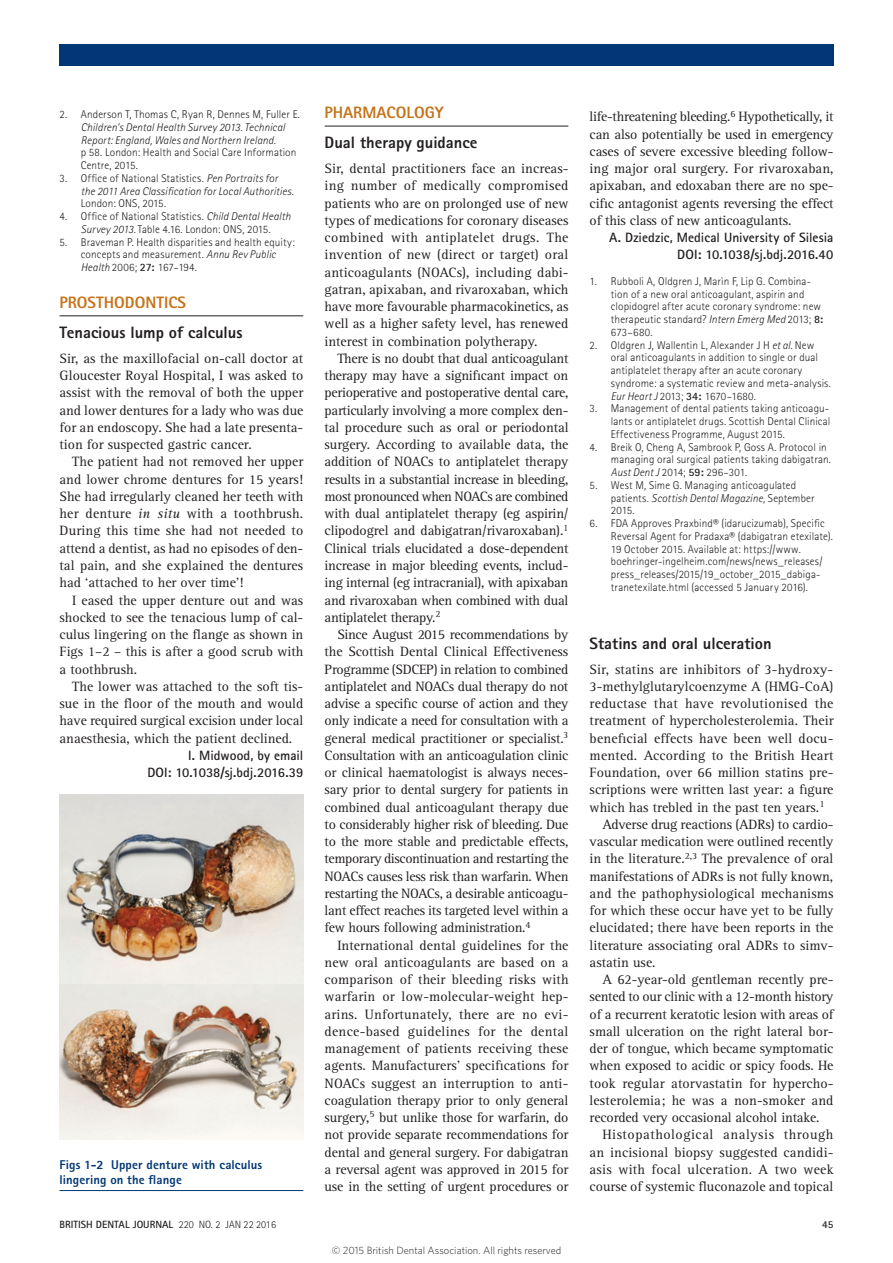
<style>
.page{position:relative;width:893px;height:1263px;background:#fff}
.page>*{position:absolute;margin:0;border:0;box-sizing:border-box;transform-origin:0 0}
.letters___crosshead{font:800 16.5px "Rotis Sans Serif Std";color:#231f20}
.letters___heading{font:800 16.5px "Rotis Sans Serif Std";color:#c57319}
.body_9_3pt{font:13.95px/17.2px "Rotis Serif Std";letter-spacing:-.005em;color:#231f20;text-align:justify}
.body_fullout_9_3pt{font:13.95px/17.2px "Rotis Serif Std";color:#231f20;text-align:justify}
.letters___authors{font:700 13.5px "Rotis Sans Serif Std";color:#231f20}
.table_fig_caption{font:800 12.75px/15px "Rotis Sans Serif Std";letter-spacing:.01em;color:#013775}
.references{font:300 11.25px/12.8px "Rotis Sans Serif Std";letter-spacing:.01em;color:#231f20}
.references-2{font:italic 300 11.25px/12.8px "Rotis Sans Serif Std";letter-spacing:.01em;color:#231f20}
.t1{font:300 10.5px "Whitney";color:#231f20}
.page_footer{font:700 10.5px "Rotis Sans Serif Std";color:#231f20}
.s1{font-style:italic}
.s2{font-style:normal}
.s3{font-weight:700}
.s4{font-weight:300}
</style>
<div class="page">
<div style="left:59px;top:45px;width:774px;height:21px;background:#013775"></div>
<hr style="left:60px;top:315px;width:243px;height:1px;background:#231f20">
<hr style="left:325px;top:126px;width:243px;height:1px;background:#231f20">
<img style="left:60px;top:794px;width:243px;height:345px">
<hr style="left:60px;top:1190px;width:243px;height:1px;background:#013775">
<p class="references" style="left:81px;top:108px;width:221px;text-indent:-21px">2. Anderson T, Thomas C, Ryan R, Dennes M, Fuller E.<br><span class="s1">Children’s Dental Health Survey 2013. Technical Report: England, Wales and Northern Ireland.<br></span>p 58. London: Health and Social Care Information Centre, 2015.</p>
<p class="references-2" style="left:81px;top:172px;width:215px;text-indent:-21px"><span class="s2">3. Office of National Statistics.</span> Pen Portraits for the 2011 Area Classification for Local Authorities.<br><span class="s2">London: ONS, 2015.</span></p>
<p class="references" style="left:60px;top:210px;width:233px;text-align:center">4. Office of National Statistics. <span class="s1">Child Dental Health<br>Survey 2013.</span> Table 4.16. London: ONS, 2015.</p>
<p class="references" style="left:81px;top:235px;width:215px;text-indent:-21px">5. Braveman P. Health disparities and health equity: concepts and measurement. <span class="s1">Annu Rev Public<br>Health</span> 2006; <span class="s3">27:</span> 167–194.</p>
<p class="letters___heading" style="left:60px;top:292px;width:128px">PROSTHODONTICS</p>
<p class="letters___crosshead" style="left:60px;top:322px;width:184px">Tenacious lump of calculus</p>
<p class="body_fullout_9_3pt" style="left:60px;top:350px;width:245px">Sir, as the maxillofacial on-call doctor at Gloucester Royal Hospital, I was asked to assist with the removal of both the upper and lower dentures for a lady who was due for an endoscopy. She had a late presenta&shy;tion for suspected gastric cancer.</p>
<p class="body_9_3pt" style="left:60px;top:454px;width:245px;text-indent:13px">The patient had not removed her upper and lower chrome dentures for 15 years!<br>She had irregularly cleaned her teeth with her denture <span class="s1">in situ</span> with a toothbrush.<br>During this time she had not needed to attend a dentist, as had no episodes of den&shy;tal pain, and she explained the dentures had ‘attached to her over time’!</p>
<p class="body_9_3pt" style="left:60px;top:592px;width:245px;text-indent:13px">I eased the upper denture out and was shocked to see the tenacious lump of cal&shy;culus lingering on the flange as shown in Figs 1–2 – this is after a good scrub with a toothbrush.</p>
<p class="body_9_3pt" style="left:60px;top:678px;width:245px;text-indent:13px">The lower was attached to the soft tis&shy;sue in the floor of the mouth and would have required surgical excision under local anaesthesia, which the patient declined.</p>
<p class="letters___authors" style="left:188px;top:747px;width:117px">I. Midwood, by email</p>
<p class="letters___authors" style="left:147px;top:764px;width:157px">DOI: 10.1038/sj.bdj.2016.39</p>
<p class="table_fig_caption" style="left:60px;top:1157px;width:204px">Figs 1-2 Upper denture with calculus lingering on the flange</p>
<p class="letters___heading" style="left:325px;top:102px;width:121px">PHARMACOLOGY</p>
<p class="letters___crosshead" style="left:325px;top:132px;width:154px">Dual therapy guidance</p>
<p class="body_fullout_9_3pt" style="left:325px;top:160px;width:245px">Sir, dental practitioners face an increas&shy;ing number of medically compromised patients who are on prolonged use of new types of medications for coronary diseases combined with antiplatelet drugs. The invention of new (direct or target) oral anticoagulants (NOACs), including dabi&shy;gatran, apixaban, and rivaroxaban, which have more favourable pharmacokinetics, as well as a higher safety level, has renewed interest in combination polytherapy.</p>
<p class="body_9_3pt" style="left:325px;top:350px;width:245px;text-indent:13px">There is no doubt that dual anticoagulant therapy may have a significant impact on perioperative and postoperative dental care, particularly involving a more complex den&shy;tal procedure such as oral or periodontal surgery. According to available data, the addition of NOACs to antiplatelet therapy results in a substantial increase in bleeding, most pronounced when NOACs are combined with dual antiplatelet therapy (eg aspirin/ clipodogrel and dabigatran/rivaroxaban).<sup>1<br></sup>Clinical trials elucidated a dose-dependent increase in major bleeding events, includ&shy;ing internal (eg intracranial), with apixaban and rivaroxaban when combined with dual antiplatelet therapy.<sup>2</sup></p>
<p class="body_9_3pt" style="left:325px;top:626px;width:245px;text-indent:13px">Since August 2015 recommendations by the Scottish Dental Clinical Effectiveness Programme (SDCEP) in relation to combined antiplatelet and NOACs dual therapy do not advise a specific course of action and they only indicate a need for consultation with a general medical practitioner or specialist.<sup>3<br></sup>Consultation with an anticoagulation clinic or clinical haematologist is always neces&shy;sary prior to dental surgery for patients in combined dual anticoagulant therapy due to considerably higher risk of bleeding. Due to the more stable and predictable effects, temporary discontinuation and restarting the NOACs causes less risk than warfarin. When restarting the NOACs, a desirable anticoagu&shy;lant effect reaches its targeted level within a few hours following administration.<sup>4</sup></p>
<p class="body_9_3pt" style="left:325px;top:937px;width:245px;text-indent:13px">International dental guidelines for the new oral anticoagulants are based on a comparison of their bleeding risks with warfarin or low-molecular-weight hep&shy;arins. Unfortunately, there are no evi&shy;dence-based guidelines for the dental management of patients receiving these agents. Manufacturers’ specifications for NOACs suggest an interruption to anti&shy;coagulation therapy prior to only general surgery,<sup>5</sup> but unlike those for warfarin, do not provide separate recommendations for dental and general surgery. For dabigatran a reversal agent was approved in 2015 for use in the setting of urgent procedures or</p>
<p class="body_9_3pt" style="left:590px;top:109px;width:245px">life-threatening bleeding.<sup>6</sup> Hypothetically, it can also potentially be used in emergency cases of severe excessive bleeding follow&shy;ing major oral surgery. For rivaroxaban, apixaban, and edoxaban there are no spe&shy;cific antagonist agents reversing the effect of this class of new anticoagulants.</p>
<p class="letters___authors" style="left:609px;top:229px;width:226px">A. Dziedzic, Medical University of Silesia</p>
<p class="letters___authors" style="left:677px;top:246px;width:158px">DOI: 10.1038/sj.bdj.2016.40</p>
<p class="references" style="left:611px;top:275px;width:214px;text-indent:-21px">1. Rubboli A, Oldgren J, Marìn F, Lip G. Combina&shy;tion of a new oral anticoagulant, aspirin and clopidogrel after acute coronary syndrome: new therapeutic standard? <span class="s1">Intern Emerg Med</span> 2013; <span class="s3">8:<br></span>673–680.</p>
<p class="references" style="left:611px;top:339px;width:221px;text-indent:-21px">2. Oldgren J, Wallentin L, Alexander J H <span class="s1">et al.</span> New oral anticoagulants in addition to single or dual antiplatelet therapy after an acute coronary syndrome: a systematic review and meta-analysis.<br><span class="s1">Eur Heart J</span> 2013; <span class="s3">34:</span> 1670–1680.</p>
<p class="references" style="left:611px;top:402px;width:221px;text-align:justify;text-indent:-21px">3. Management of dental patients taking anticoagu&shy;lants or antiplatelet drugs. Scottish Dental Clinical Effectiveness Programme, August 2015.</p>
<p class="references" style="left:611px;top:441px;width:222px;text-indent:-21px">4. Breik O, Cheng A, Sambrook P, Goss A. Protocol in managing oral surgical patients taking dabigatran.<br><span class="s1">Aust Dent J</span> 2014; <span class="s3">59:</span> 296–301.</p>
<p class="references" style="left:611px;top:479px;width:205px;text-indent:-21px">5. West M, Sime G. Managing anticoagulated patients. <span class="s1">Scottish Dental Magazine</span>, September<br>2015.</p>
<p class="references" style="left:611px;top:517px;width:223px;text-indent:-21px">6. FDA Approves Praxbind® (idarucizumab), Specific Reversal Agent for Pradaxa® (dabigatran etexilate).<br>19 October 2015. Available at: https://www. boehringer-ingelheim.com/news/news_releases/ press_releases/2015/19_october_2015_dabiga&shy;tranetexilate.html (accessed 5 January 2016).</p>
<p class="letters___crosshead" style="left:590px;top:633px;width:184px">Statins and oral ulceration</p>
<p class="body_fullout_9_3pt" style="left:590px;top:661px;width:245px">Sir, statins are inhibitors of 3-hydroxy-3-methylglutarylcoenzyme A (HMG-CoA) reductase that have revolutionised the treatment of hypercholesterolemia. Their beneficial effects have been well docu&shy;mented. According to the British Heart Foundation, over 66 million statins pre&shy;scriptions were written last year: a figure which has trebled in the past ten years.<sup>1</sup></p>
<p class="body_9_3pt" style="left:590px;top:816px;width:245px;text-indent:13px">Adverse drug reactions (ADRs) to cardio&shy;vascular medication were outlined recently in the literature.<sup>2,3</sup> The prevalence of oral manifestations of ADRs is not fully known, and the pathophysiological mechanisms for which these occur have yet to be fully elucidated; there have been reports in the literature associating oral ADRs to simv&shy;astatin use.</p>
<p class="body_9_3pt" style="left:590px;top:971px;width:245px;text-indent:13px">A 62-year-old gentleman recently pre&shy;sented to our clinic with a 12-month history of a recurrent keratotic lesion with areas of small ulceration on the right lateral bor&shy;der of tongue, which became symptomatic when exposed to acidic or spicy foods. He took regular atorvastatin for hypercho&shy;lesterolemia; he was a non-smoker and recorded very occasional alcohol intake.</p>
<p class="body_9_3pt" style="left:590px;top:1126px;width:245px;text-indent:13px">Histopathological analysis through an incisional biopsy suggested candidi&shy;asis with focal ulceration. A two week course of systemic fluconazole and topical</p>
<p class="page_footer" style="left:60px;top:1217px;width:218px">BRITISH DENTAL JOURNAL <span class="s4">220 NO. 2 JAN 22 2016</span></p>
<p class="page_footer" style="left:822px;top:1217px;width:13px">45</p>
<p class="t1" style="left:332px;top:1243px;width:231px">© 2015 British Dental Association. All rights reserved</p>
</div>
